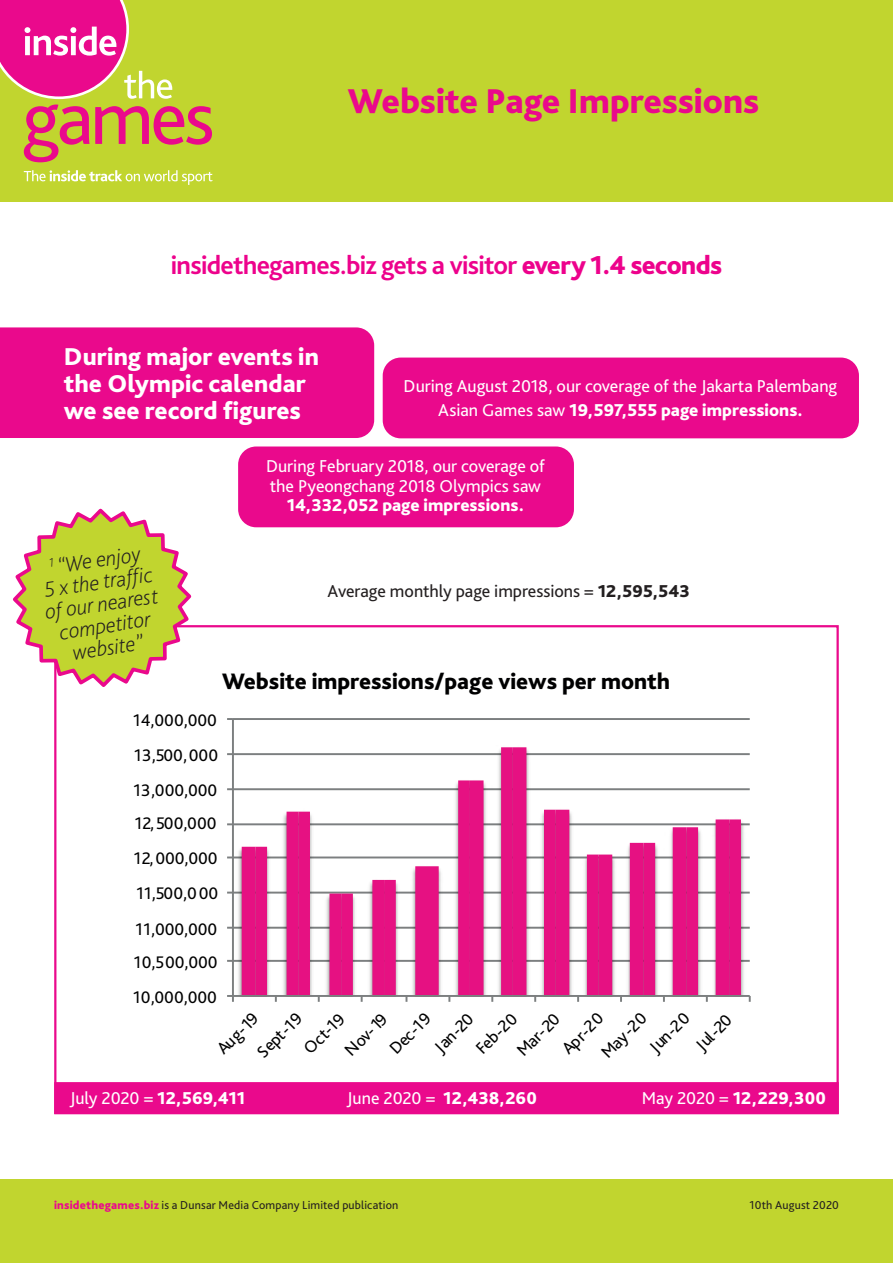
<style>
.page{position:relative;width:893px;height:1263px;background:#fff}
.page>*{position:absolute;margin:0;border:0;box-sizing:border-box;transform-origin:0 0}
.t1{font:800 36px "Bliss Pro";letter-spacing:-.005em;color:#ea098c}
.t2{font:700 27px "Bliss Pro";letter-spacing:-.025em;color:#ed028c}
.t3{font:800 25.5px/27px "Bliss Pro";color:#fff}
.t4{font:800 23.4px "Bliss Pro";color:#000001}
.t5{font:italic 200 22.05px/22px "Bliss Pro";color:#231f20;text-align:center}
.t6{font:18px/24px "Bliss Pro";letter-spacing:-.005em;color:#fff;text-align:center}
.t7{font:800 18px "Bliss Pro";letter-spacing:.005em;color:#fff}
.t8{font:18px "Bliss Pro";letter-spacing:-.005em;color:#231f20}
.t9{font:17.55px "Bliss Pro";letter-spacing:-.005em;color:#000001}
.t10{font:12px "Bliss Pro";letter-spacing:.01em;color:#231f20}
.s1{font-weight:800}
.s2{font-weight:400}
.s3{font-weight:800;color:#ea098c}
</style>
<div class="page">
<div style="left:0;top:1179px;width:893px;height:84px;background:#c1d52f"></div>
<div style="left:0;top:0;width:893px;height:201px;background:#c1d52f"></div>
<svg style="left:24px;top:170px;width:189px;height:15px"></svg>
<svg style="left:24px;top:105px;width:188px;height:57px"></svg>
<svg style="left:0;top:0;width:172px;height:99px"></svg>
<hr style="left:233px;top:960px;width:517px;height:2px;background:#7c7f80">
<hr style="left:233px;top:927px;width:517px;height:2px;background:#7c7f80">
<hr style="left:233px;top:892px;width:517px;height:1px;background:#7c7f80">
<hr style="left:233px;top:856px;width:517px;height:2px;background:#7c7f80">
<hr style="left:233px;top:823px;width:517px;height:2px;background:#7c7f80">
<hr style="left:233px;top:788px;width:517px;height:2px;background:#7c7f80">
<hr style="left:233px;top:753px;width:517px;height:2px;background:#7c7f80">
<hr style="left:233px;top:718px;width:517px;height:2px;background:#7c7f80">
<svg style="left:242px;top:753px;width:13px;height:242px;fill:#e61182"></svg>
<svg style="left:255px;top:747px;width:486px;height:248px"></svg>
<hr style="left:232px;top:719px;width:2px;height:277px;background:#7c7f80">
<hr style="left:233px;top:995px;width:517px;height:2px;background:#7c7f80">
<svg style="left:227px;top:995px;width:7px;height:7px"></svg>
<div style="left:54px;top:1082px;width:785px;height:32px;background:#ea098c;border:2px solid #ea098c"></div>
<div style="left:383px;top:358px;width:476px;height:80px;background:#ea098c;border-radius:18px"></div>
<div style="left:238px;top:446px;width:336px;height:81px;background:#ea098c;border-radius:18px"></div>
<div style="left:0;top:327px;width:374px;height:111px;background:#ea098c"></div>
<svg style="left:12px;top:508px;width:183px;height:182px"></svg>
<h1 class="t1" style="left:348px;top:79px;width:413px">Website Page Impressions</h1>
<h2 class="t2" style="left:171px;top:248px;width:553px">insidethegames.biz gets a visitor <span class="s1">every 1.4 seconds</span></h2>
<h3 class="t3" style="left:64px;top:342px;width:257px">During major events in the Olympic calendar we see record figures</h3>
<p class="t6" style="left:404px;top:374px;width:435px">During August 2018, our coverage of the Jakarta Palembang<br>Asian Games saw <span class="s1">19,597,555 page impressions.</span></p>
<p class="t6" style="left:266px;top:456px;width:280px;line-height:19.5px;text-align:left">During February 2018, our coverage of the Pyeongchang 2018 Olympics saw</p>
<p class="t7" style="left:287px;top:494px;width:239px">14,332,052 page impressions.</p>
<p class="t5" style="left:37px;top:557px;width:116px;rotate:-8deg"><sup>1</sup> “We enjoy<br>5 x the traffi c of our nearest competitor website”</p>
<p class="t8" style="left:328px;top:580px;width:364px">Average monthly page impressions = <span class="s1">12,595,543</span></p>
<h3 class="t4" style="left:222px;top:666px;width:449px">Website impressions/page views per month</h3>
<p class="t9" style="left:133px;top:709px;width:85px">14,000,000</p>
<p class="t9" style="left:134px;top:744px;width:85px">13,500,000</p>
<p class="t9" style="left:134px;top:779px;width:85px">13,000,000</p>
<p class="t9" style="left:135px;top:812px;width:83px">12,500,000</p>
<p class="t9" style="left:134px;top:847px;width:85px">12,000,000</p>
<p class="t9" style="left:136px;top:883px;width:83px">11,500,000</p>
<p class="t9" style="left:136px;top:918px;width:83px">11,000,000</p>
<p class="t9" style="left:134px;top:951px;width:85px">10,500,000</p>
<p class="t9" style="left:133px;top:986px;width:85px">10,000,000</p>
<p class="t9" style="left:596px;top:1047px;width:58px;rotate:-45deg">May-20</p>
<p class="t9" style="left:645px;top:1042px;width:50px;rotate:-45deg">Jun-20</p>
<p class="t9" style="left:691px;top:1040px;width:44px;rotate:-45deg">Jul-20</p>
<p class="t9" style="left:252px;top:1047px;width:58px;rotate:-45deg">Sept-19</p>
<p class="t9" style="left:299px;top:1043px;width:52px;rotate:-45deg">Oct-19</p>
<p class="t9" style="left:340px;top:1045px;width:54px;rotate:-45deg">Nov-19</p>
<p class="t9" style="left:385px;top:1043px;width:52px;rotate:-45deg">Dec-19</p>
<p class="t9" style="left:430px;top:1042px;width:48px;rotate:-45deg">Jan-20</p>
<p class="t9" style="left:471px;top:1043px;width:52px;rotate:-45deg">Feb-20</p>
<p class="t9" style="left:512px;top:1045px;width:54px;rotate:-45deg">Mar-20</p>
<p class="t9" style="left:557px;top:1043px;width:52px;rotate:-45deg">Apr-20</p>
<p class="t9" style="left:212px;top:1043px;width:52px;rotate:-45deg">Aug-19</p>
<p class="t7" style="left:70px;top:1087px;width:177px"><span class="s2">July 2020 =</span> 12,569,411</p>
<p class="t7" style="left:347px;top:1087px;width:191px"><span class="s2">June 2020 =</span> 12,438,260</p>
<p class="t7" style="left:642px;top:1087px;width:186px"><span class="s2">May 2020 =</span> 12,229,300</p>
<p class="t10" style="left:54px;top:1197px;width:346px"><span class="s3">insidethegames.biz</span> is a Dunsar Media Company Limited publication</p>
<p class="t10" style="left:750px;top:1197px;width:91px">10th August 2020</p>
</div>
